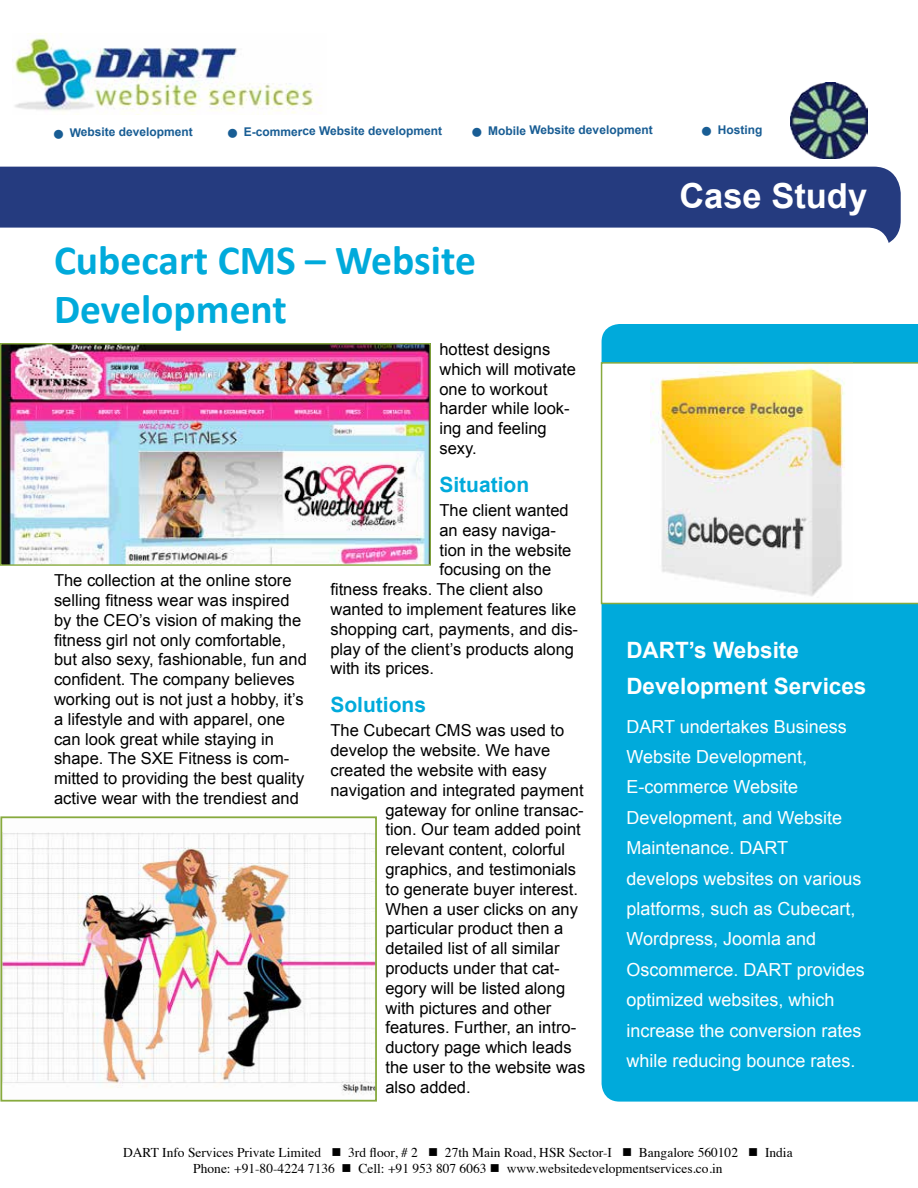
<style>
.page{position:relative;width:918px;height:1188px;background:#fff}
.page>*{position:absolute;margin:0;border:0;box-sizing:border-box;transform-origin:0 0}
.t1{font:700 41.55px/49.8px "Calibri";color:#00aadb}
.t2{font:700 34.5px "Arial";color:#fff}
.t3{font:700 22.5px/35.8px "Arial";color:#fff}
.t4{font:700 21px "Arial";color:#00aadb}
.t5{font:18px/30.5px "Arial";color:#fff}
.t6{font:16.5px/19.8px "Arial";color:#000}
.t7{font:13.5px/16.2px "Times";color:#000;text-align:center}
.t8{font:700 12px "Arial";letter-spacing:-.005em;color:#185d94}
</style>
<div class="page">
<div style="left:0;top:167px;width:901px;height:75px;background:#253b7f"></div>
<svg style="left:0;top:228px;width:890px;height:15px"></svg>
<img style="left:791px;top:83px;width:76px;height:76px">
<img style="left:12px;top:33px;width:309px;height:82px">
<div style="left:602px;top:324px;width:316px;height:778px;background:#00aadb"></div>
<svg style="left:601px;top:362px;width:317px;height:242px"></svg>
<img style="left:2px;top:345px;width:427px;height:219px">
<div style="left:0;top:343px;width:431px;height:223px;border:1px solid #87aa3e"></div>
<img style="left:3px;top:832px;width:371px;height:263px">
<div style="left:0;top:816px;width:377px;height:286px;border:2px solid #87aa3e"></div>
<p class="t8" style="left:54px;top:124px;width:140px">■ Website development</p>
<p class="t8" style="left:228px;top:123px;width:216px">■ E-commerce Website development</p>
<p class="t8" style="left:473px;top:122px;width:182px">■ Mobile Website development</p>
<p class="t8" style="left:702px;top:121px;width:62px">■ Hosting</p>
<h1 class="t1" style="left:54px;top:235px;width:423px">Cubecart CMS – Website<br>Development</h1>
<p class="t6" style="left:54px;top:571px;width:254px">The collection at the online store selling fitness wear was inspired by the CEO’s vision of making the fitness girl not only comfortable, but also sexy, fashionable, fun and confident. The company believes working out is not just a hobby, it’s a lifestyle and with apparel, one can look great while staying in shape. The SXE Fitness is com&shy;mitted to providing the best quality active wear with the trendiest and</p>
<p class="t6" style="left:439px;top:340px;width:138px">hottest designs which will motivate one to workout harder while look&shy;ing and feeling sexy.</p>
<p class="t4" style="left:439px;top:471px;width:91px">Situation</p>
<p class="t6" style="left:439px;top:501px;width:131px">The client wanted</p>
<p class="t6" style="left:439px;top:520px;width:118px">an easy naviga-</p>
<p class="t6" style="left:439px;top:540px;width:134px">tion in the website</p>
<p class="t6" style="left:439px;top:560px;width:113px">focusing on the</p>
<p class="t6" style="left:330px;top:580px;width:214px">fitness freaks. The client also</p>
<p class="t6" style="left:330px;top:600px;width:247px">wanted to implement features like</p>
<p class="t6" style="left:330px;top:619px;width:249px">shopping cart, payments, and dis-</p>
<p class="t6" style="left:330px;top:639px;width:245px">play of the client’s products along</p>
<p class="t6" style="left:330px;top:659px;width:105px">with its prices.</p>
<p class="t4" style="left:330px;top:691px;width:97px">Solutions</p>
<p class="t6" style="left:330px;top:721px;width:235px">The Cubecart CMS was used to</p>
<p class="t6" style="left:330px;top:741px;width:221px">develop the website. We have</p>
<p class="t6" style="left:330px;top:761px;width:218px">created the website with easy</p>
<p class="t6" style="left:330px;top:780px;width:255px">navigation and integrated payment</p>
<p class="t6" style="left:385px;top:800px;width:200px">gateway for online transac-</p>
<p class="t6" style="left:385px;top:820px;width:197px">tion. Our team added point</p>
<p class="t6" style="left:385px;top:840px;width:181px">relevant content, colorful</p>
<p class="t6" style="left:385px;top:860px;width:192px">graphics, and testimonials</p>
<p class="t6" style="left:385px;top:879px;width:194px">to generate buyer interest.</p>
<p class="t6" style="left:385px;top:899px;width:194px">When a user clicks on any</p>
<p class="t6" style="left:385px;top:919px;width:179px">particular product then a</p>
<p class="t6" style="left:385px;top:939px;width:176px">detailed list of all similar</p>
<p class="t6" style="left:385px;top:959px;width:176px">products under that cat-</p>
<p class="t6" style="left:385px;top:978px;width:181px">egory will be listed along</p>
<p class="t6" style="left:385px;top:998px;width:167px">with pictures and other</p>
<p class="t6" style="left:385px;top:1018px;width:192px">features. Further, an intro-</p>
<p class="t6" style="left:385px;top:1038px;width:188px">ductory page which leads</p>
<p class="t6" style="left:385px;top:1058px;width:201px">the user to the website was</p>
<p class="t6" style="left:385px;top:1077px;width:87px">also added.</p>
<h2 class="t2" style="left:679px;top:173px;width:189px">Case Study</h2>
<h3 class="t3" style="left:626px;top:633px;width:242px">DART’s Website<br>Development Services</h3>
<p class="t5" style="left:626px;top:711px;width:240px">DART undertakes Business<br>Website Development,<br>E-commerce Website<br>Development, and Website<br>Maintenance. DART<br>develops websites on various platforms, such as Cubecart,<br>Wordpress, Joomla and<br>Oscommerce. DART provides optimized websites, which increase the conversion rates while reducing bounce rates.</p>
<p class="t7" style="left:123px;top:1143px;width:671px">DART Info Services Private Limited ■ 3rd floor, # 2 ■ 27th Main Road, HSR Sector-I ■ Bangalore 560102 ■ India<br>Phone: +91-80-4224 7136 ■ Cell: +91 953 807 6063 ■ www.websitedevelopmentservices.co.in</p>
</div>
